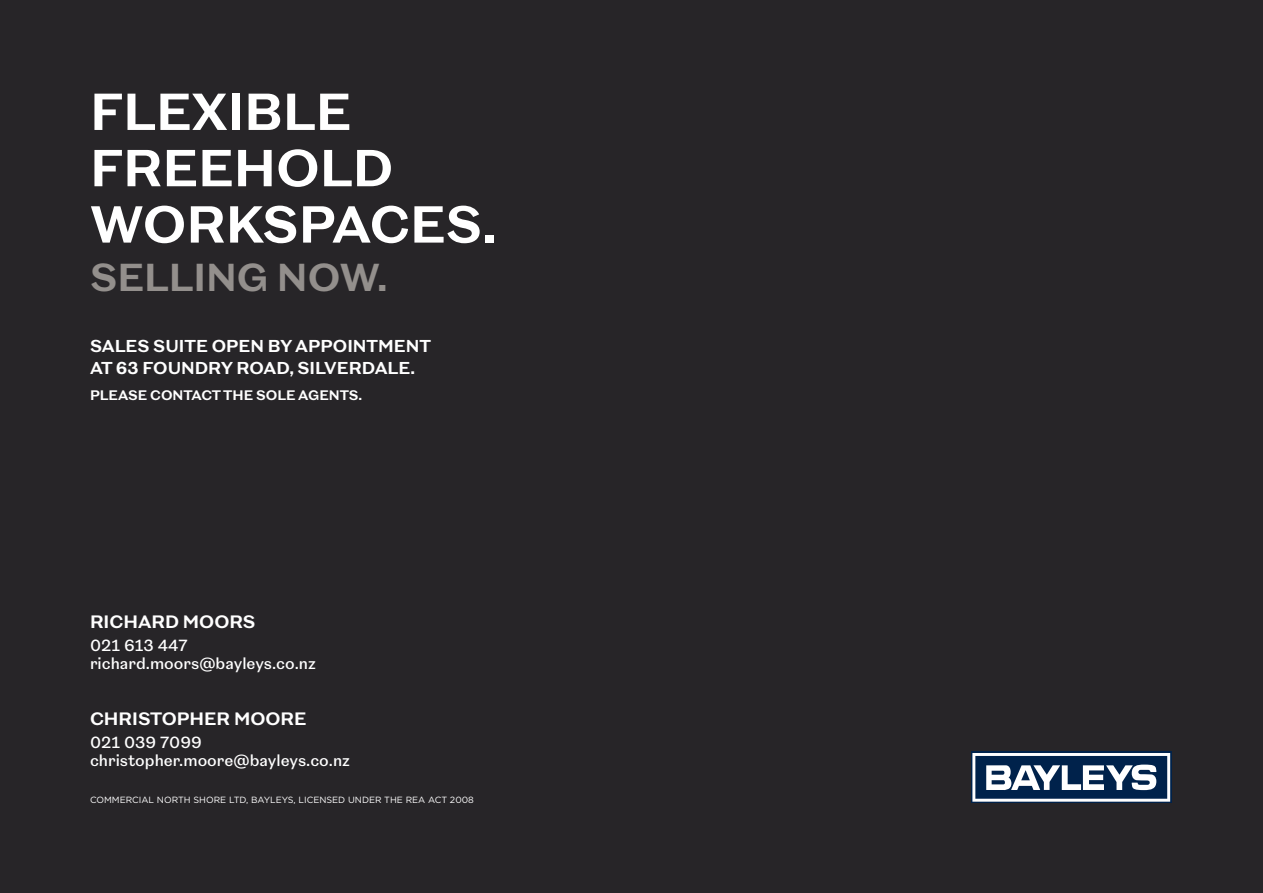
<style>
.page{position:relative;width:1263px;height:893px;background:#272528}
.page>*{position:absolute;margin:0;border:0;box-sizing:border-box;transform-origin:0 0}
.t1{font:600 51.9px/56.2px "Reason New";color:#fff}
.t2{font:600 38.85px "Reason New";color:#938f8c}
.t3{font:600 17.85px "Reason New";color:#fff}
.t4{font:600 17.25px/22.5px "Reason New";color:#fff}
.t5{font:500 16.2px/17.9px "Reason New";color:#fff}
.t6{font:600 13.8px "Reason New";color:#fff}
.t7{font:9px "Gotham";color:#fff}
</style>
<div class="page">
<div style="left:971px;top:752px;width:200px;height:51px;background:#00224b"></div>
<svg style="left:972px;top:753px;width:198px;height:49px"></svg>
<h1 class="t1" style="left:90px;top:85px;width:408px">FLEXIBLE<br>FREEHOLD<br>WORKSPACES.</h1>
<h2 class="t2" style="left:90px;top:254px;width:299px">SELLING NOW.</h2>
<p class="t4" style="left:90px;top:335px;width:343px">SALES SUITE OPEN BY APPOINTMENT<br>AT 63 FOUNDRY ROAD, SILVERDALE.</p>
<p class="t6" style="left:90px;top:387px;width:274px">PLEASE CONTACT THE SOLE AGENTS.</p>
<p class="t3" style="left:90px;top:611px;width:167px">RICHARD MOORS</p>
<p class="t5" style="left:90px;top:637px;width:227px">021 613 447 richard.moors@bayleys.co.nz</p>
<p class="t3" style="left:90px;top:708px;width:218px">CHRISTOPHER MOORE</p>
<p class="t5" style="left:90px;top:734px;width:262px">021 039 7099 christopher.moore@bayleys.co.nz</p>
<p class="t7" style="left:90px;top:794px;width:385px">COMMERCIAL NORTH SHORE LTD, BAYLEYS, LICENSED UNDER THE REA ACT 2008</p>
</div>
